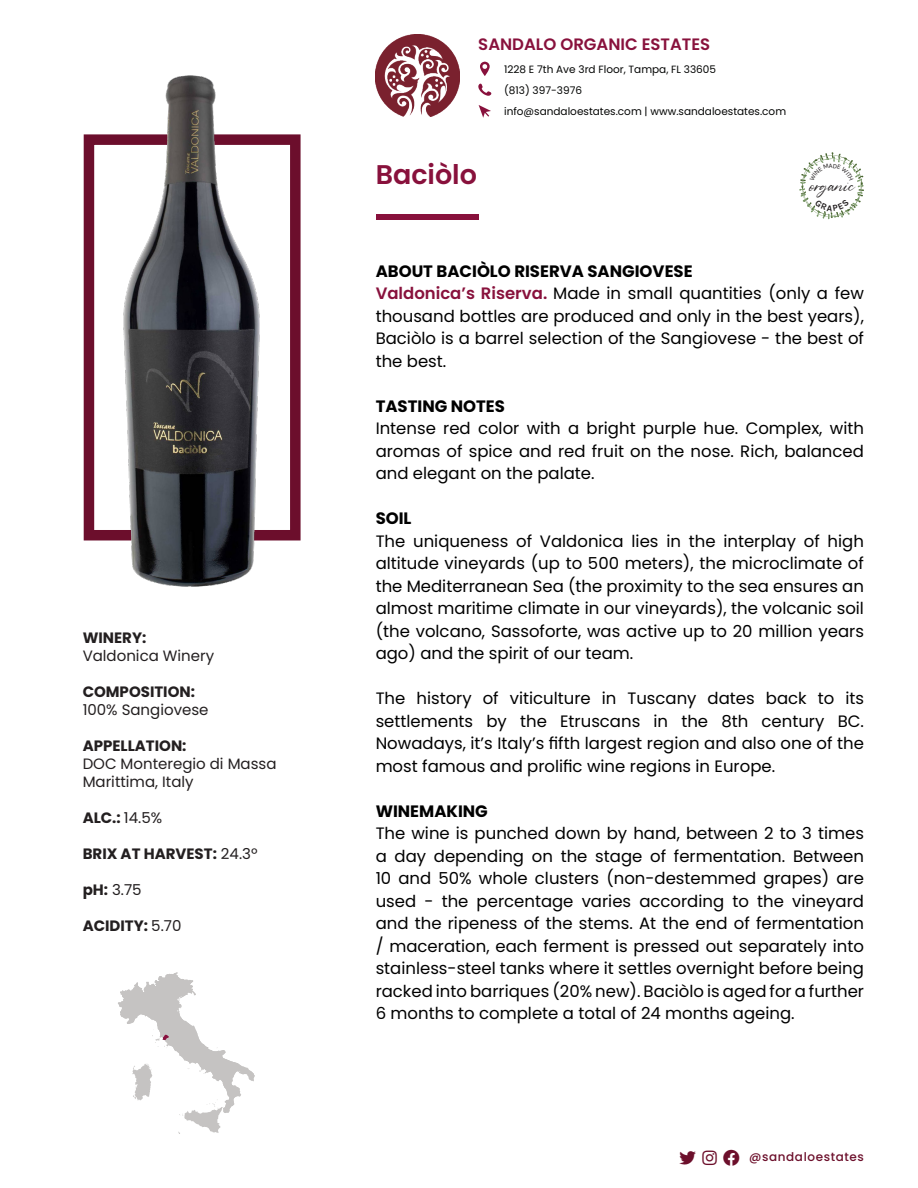
<style>
.page{position:relative;width:918px;height:1188px;background:#fff}
.page>*{position:absolute;margin:0;border:0;box-sizing:border-box;transform-origin:0 0}
.t1{font:600 27px "Poppins";color:#88113c}
.t2{font:20.55px "Geraldo Island";color:#231f20}
.Estilo_de_párrafo_2{font:16.5px/22.5px "Poppins";color:#000;text-align:justify}
.Estilo_de_párrafo_1{font:16.5px/22.5px "Poppins";color:#000;text-align:justify}
.Estilo_de_párrafo_2-2{font:700 16.5px "Poppins";color:#000}
.Header-2{font:600 16.5px "Poppins";color:#88113c}
.t3{font:700 15px "Poppins";color:#231f20}
.t4{font:15px/18px "Poppins";color:#231f20}
.t5{font:500 12px "Poppins";letter-spacing:.05em;color:#6c0f2b}
.Paragraph-3{font:10.5px "Poppins";color:#040504}
.s1{font-weight:400}
.s2{font-weight:700}
.s3{font-weight:600;color:#88113c}
</style>
<div class="page">
<div style="left:84px;top:134px;width:217px;height:406px;border:10px solid #6c0e2c"></div>
<div style="left:376px;top:214px;width:102px;height:5px;background:#88113c"></div>
<svg style="left:479px;top:105px;width:12px;height:13px"></svg>
<svg style="left:478px;top:84px;width:13px;height:12px"></svg>
<svg style="left:480px;top:62px;width:10px;height:14px"></svg>
<img style="left:376px;top:34px;width:83px;height:82px">
<img style="left:122px;top:75px;width:139px;height:511px">
<svg style="left:118px;top:972px;width:137px;height:162px"></svg>
<svg style="left:799px;top:152px;width:65px;height:67px"></svg>
<p class="t3" style="left:83px;top:629px;width:65px">WINERY:</p>
<p class="t4" style="left:83px;top:647px;width:133px">Valdonica Winery</p>
<p class="t3" style="left:83px;top:683px;width:114px">COMPOSITION:</p>
<p class="t4" style="left:83px;top:701px;width:127px">100% Sangiovese</p>
<p class="t3" style="left:83px;top:737px;width:105px">APPELLATION:</p>
<p class="t4" style="left:83px;top:755px;width:195px">DOC Monteregio di Massa<br>Marittima, Italy</p>
<p class="t3" style="left:83px;top:809px;width:81px">ALC.: <span class="s1">14.5%</span></p>
<p class="t3" style="left:83px;top:845px;width:176px">BRIX AT HARVEST: <span class="s1">24.3º</span></p>
<p class="t4" style="left:83px;top:881px;width:61px"><span class="s2">pH:</span> 3.75</p>
<p class="t3" style="left:83px;top:917px;width:100px">ACIDITY: <span class="s1">5.70</span></p>
<p class="Header-2" style="left:478px;top:35px;width:233px">SANDALO ORGANIC ESTATES</p>
<p class="Paragraph-3" style="left:504px;top:63px;width:214px">1228 E 7th Ave 3rd Floor, Tampa, FL 33605</p>
<p class="Paragraph-3" style="left:504px;top:84px;width:80px">(813) 397-3976</p>
<p class="Paragraph-3" style="left:504px;top:105px;width:284px">info@sandaloestates.com | www.sandaloestates.com</p>
<p class="t1" style="left:376px;top:159px;width:103px">Baciòlo</p>
<p class="t2" style="left:810px;top:176px;width:47px">organic</p>
<p class="Estilo_de_párrafo_2-2" style="left:376px;top:261px;width:318px">ABOUT BACIÒLO RISERVA SANGIOVESE</p>
<p class="Estilo_de_párrafo_2" style="left:376px;top:282px;width:490px"><span class="s3">Valdonica’s Riserva.</span> Made in small quantities (only a few thousand bottles are produced and only in the best years), Baciòlo is a barrel selection of the Sangiovese - the best of the best.</p>
<p class="Estilo_de_párrafo_2-2" style="left:376px;top:396px;width:131px">TASTING NOTES</p>
<p class="Estilo_de_párrafo_1" style="left:376px;top:417px;width:490px">Intense red color with a bright purple hue. Complex, with aromas of spice and red fruit on the nose. Rich, balanced and elegant on the palate.</p>
<p class="Estilo_de_párrafo_2-2" style="left:376px;top:509px;width:37px">SOIL</p>
<p class="Estilo_de_párrafo_2" style="left:376px;top:530px;width:490px">The uniqueness of Valdonica lies in the interplay of high altitude vineyards (up to 500 meters), the microclimate of the Mediterranean Sea (the proximity to the sea ensures an almost maritime climate in our vineyards), the volcanic soil (the volcano, Sassoforte, was active up to 20 million years ago) and the spirit of our team.</p>
<p class="Estilo_de_párrafo_2" style="left:376px;top:687px;width:490px">The history of viticulture in Tuscany dates back to its settlements by the Etruscans in the 8th century BC.<br>Nowadays, it’s Italy’s fifth largest region and also one of the most famous and prolific wine regions in Europe.</p>
<p class="Estilo_de_párrafo_2-2" style="left:376px;top:801px;width:114px">WINEMAKING</p>
<p class="Estilo_de_párrafo_2" style="left:376px;top:822px;width:490px">The wine is punched down by hand, between 2 to 3 times a day depending on the stage of fermentation. Between 10 and 50% whole clusters (non-destemmed grapes) are used - the percentage varies according to the vineyard and the ripeness of the stems. At the end of fermentation / maceration, each ferment is pressed out separately into stainless-steel tanks where it settles overnight before being racked into barriques (20% new). Baciòlo is aged for a further 6 months to complete a total of 24 months ageing.</p>
<p class="t5" style="left:749px;top:1150px;width:116px">@sandaloestates</p>
</div>
